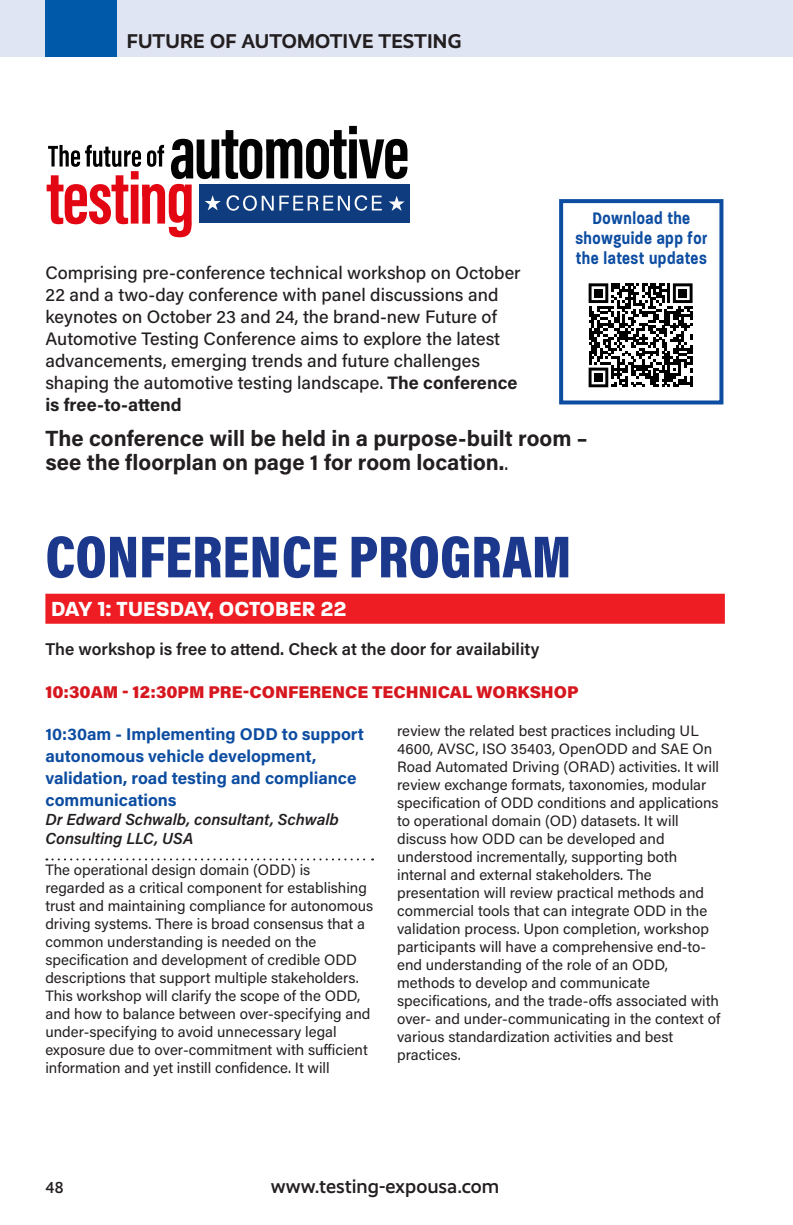
<style>
.page{position:relative;width:793px;height:1225px;background:#fff}
.page>*{position:absolute;margin:0;border:0;box-sizing:border-box;transform-origin:0 0}
.Heading{font:900 60px "Acumin Pro Cond";color:#1b388c}
.Heading-2{font:700 22px/24px "Acumin Pro";color:#231f20}
.date{font:700 22px "Paralucent";letter-spacing:.01em;color:#fff}
.t1{font:700 20px "Realist";letter-spacing:.005em;color:#231f20}
.t2{font:500 20px "Realist";color:#231f20}
.Heading-3{font:500 18px/22px "Acumin Pro";color:#231f20}
.t3{font:600 18px/20px "Paralucent Condensed";letter-spacing:.03em;color:#0d4da1;text-align:center}
.session_time_title{font:700 17px/22px "Acumin Pro";color:#0d4da1}
.session_HEAD{font:600 17px "Acumin Pro";color:#231f20}
.session_HEAD-2{font:900 17px "Acumin Pro";color:#d7171f}
.speaker_one_only{font:italic 600 16px/19px "Acumin Pro";color:#231f20}
.t4{font:500 16px "Realist";color:#231f20}
.body{font:15px/18px "Acumin Pro";color:#231f20}
.s1{font-weight:700}
.s2{font-weight:500;font-size:18px}
</style>
<div class="page">
<div style="left:0;top:0;width:792px;height:57px;background:#e0e5f3"></div>
<div style="left:45px;top:0;width:72px;height:56px;background:#0159a9"></div>
<div style="left:45px;top:593px;width:679px;height:30px;background:#ee1d23"></div>
<svg style="left:46px;top:858px;width:327px;height:2px"></svg>
<svg style="left:47px;top:126px;width:360px;height:111px"></svg>
<div style="left:558px;top:199px;width:165px;height:205px;border:4px solid #0d4da1"></div>
<svg style="left:588px;top:283px;width:104px;height:104px"></svg>
<div style="left:593px;top:289px;width:9px;height:8px;background:#000"></div>
<div style="left:678px;top:289px;width:8px;height:8px;background:#000"></div>
<div style="left:593px;top:373px;width:9px;height:8px;background:#000"></div>
<h3 class="t1" style="left:127px;top:30px;width:336px">FUTURE OF AUTOMOTIVE TESTING</h3>
<p class="t3" style="left:575px;top:208px;width:133px">Download the showguide app for the latest updates</p>
<p class="Heading-3" style="left:45px;top:260px;width:476px">Comprising pre-conference technical workshop on October 22 and a two-day conference with panel discussions and keynotes on October 23 and 24, the brand-new Future of Automotive Testing Conference aims to explore the latest advancements, emerging trends and future challenges shaping the automotive testing landscape. <span class="s1">The conference is free-to-attend</span></p>
<p class="Heading-2" style="left:45px;top:425px;width:543px">The conference will be held in a purpose-built room – see the floorplan on page 1 for room location.<span class="s2">.</span></p>
<p class="Heading" style="left:45px;top:517px;width:527px">CONFERENCE PROGRAM</p>
<p class="date" style="left:51px;top:595px;width:297px">DAY 1: TUESDAY, OCTOBER 22</p>
<p class="session_HEAD" style="left:45px;top:637px;width:495px">The workshop is free to attend. Check at the door for availability</p>
<p class="session_HEAD-2" style="left:45px;top:679px;width:534px">10:30AM - 12:30PM PRE-CONFERENCE TECHNICAL WORKSHOP</p>
<p class="session_time_title" style="left:45px;top:722px;width:320px">10:30am - Implementing ODD to support autonomous vehicle development, validation, road testing and compliance communications</p>
<p class="speaker_one_only" style="left:45px;top:809px;width:295px">Dr Edward Schwalb, consultant, Schwalb<br>Consulting LLC, USA</p>
<p class="body" style="left:45px;top:859px;width:329px">The operational design domain (ODD) is regarded as a critical component for establishing trust and maintaining compliance for autonomous driving systems. There is broad consensus that a common understanding is needed on the specification and development of credible ODD descriptions that support multiple stakeholders.<br>This workshop will clarify the scope of the ODD, and how to balance between over-specifying and under-specifying to avoid unnecessary legal exposure due to over-commitment with sufficient information and yet instill confidence. It will</p>
<p class="body" style="left:397px;top:721px;width:324px">review the related best practices including UL 4600, AVSC, ISO 35403, OpenODD and SAE On Road Automated Driving (ORAD) activities. It will review exchange formats, taxonomies, modular specification of ODD conditions and applications to operational domain (OD) datasets. It will discuss how ODD can be developed and understood incrementally, supporting both internal and external stakeholders. The presentation will review practical methods and commercial tools that can integrate ODD in the validation process. Upon completion, workshop participants will have a comprehensive end-to&shy;end understanding of the role of an ODD, methods to develop and communicate specifications, and the trade-offs associated with over- and under-communicating in the context of various standardization activities and best practices.</p>
<p class="t4" style="left:45px;top:1177px;width:19px">48</p>
<h3 class="t2" style="left:271px;top:1173px;width:230px">www.testing-expousa.com</h3>
</div>
